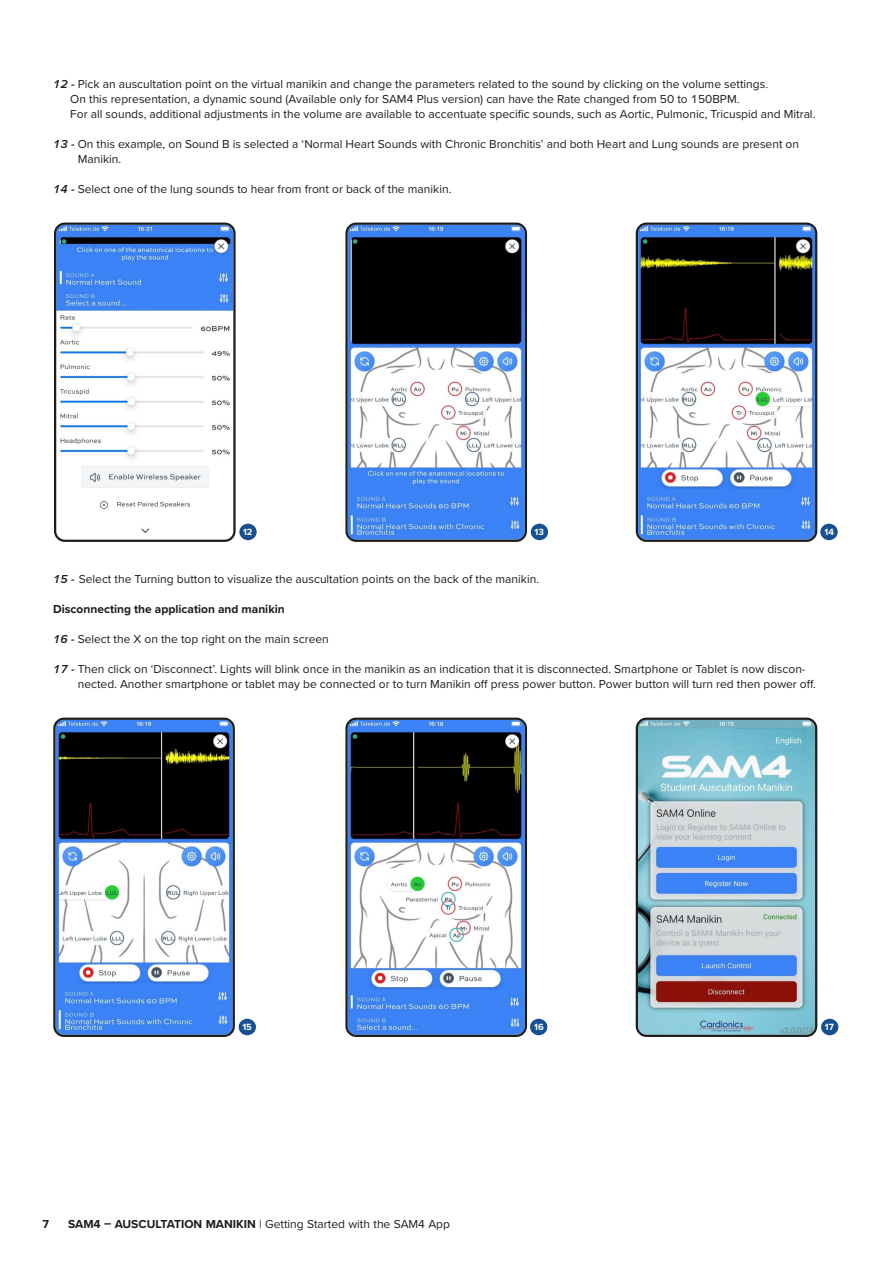
<style>
.page{position:relative;width:893px;height:1263px;background:#fff}
.page>*{position:absolute;margin:0;border:0;box-sizing:border-box;transform-origin:0 0}
.t1{font:12px/15px "Proxima Nova";color:#1d1d1b}
.t2{font:700 12px "Proxima Nova";color:#1d1d1b}
.t3{font:700 9.3px "Proxima Nova";color:#fff}
.s1{font-weight:600;font-style:italic}
.s2{font-weight:700}
</style>
<div class="page">
<img style="left:348px;top:721px;width:176px;height:313px">
<div style="left:345px;top:718px;width:182px;height:319px;border:2px solid #1d1d1b;border-radius:10px"></div>
<div style="left:529px;top:1018px;width:19px;height:18px;background:#175091;border-radius:50%"></div>
<div style="left:528px;top:1017px;width:21px;height:20px;border:2px solid #fff;border-radius:50%"></div>
<img style="left:639px;top:721px;width:175px;height:313px">
<div style="left:636px;top:718px;width:181px;height:319px;border:2px solid #1d1d1b;border-radius:10px"></div>
<div style="left:820px;top:1018px;width:19px;height:18px;background:#175091;border-radius:50%"></div>
<div style="left:819px;top:1017px;width:21px;height:20px;border:2px solid #fff;border-radius:50%"></div>
<img style="left:639px;top:225px;width:176px;height:314px">
<div style="left:636px;top:223px;width:181px;height:319px;border:2px solid #1d1d1b;border-radius:10px"></div>
<div style="left:820px;top:523px;width:18px;height:18px;background:#175091;border-radius:50%"></div>
<div style="left:819px;top:522px;width:20px;height:20px;border:2px solid #fff;border-radius:50%"></div>
<img style="left:56px;top:721px;width:176px;height:313px">
<div style="left:53px;top:718px;width:182px;height:319px;border:2px solid #1d1d1b;border-radius:10px"></div>
<div style="left:238px;top:1018px;width:19px;height:18px;background:#175091;border-radius:50%"></div>
<div style="left:237px;top:1017px;width:20px;height:20px;border:2px solid #fff;border-radius:50%"></div>
<img style="left:348px;top:226px;width:176px;height:313px">
<div style="left:345px;top:223px;width:182px;height:319px;border:2px solid #1d1d1b;border-radius:10px"></div>
<div style="left:530px;top:523px;width:19px;height:18px;background:#175091;border-radius:50%"></div>
<div style="left:529px;top:522px;width:21px;height:20px;border:2px solid #fff;border-radius:50%"></div>
<img style="left:57px;top:226px;width:176px;height:313px">
<div style="left:54px;top:223px;width:182px;height:319px;border:2px solid #1d1d1b;border-radius:10px"></div>
<div style="left:239px;top:523px;width:18px;height:18px;background:#175091;border-radius:50%"></div>
<div style="left:238px;top:522px;width:20px;height:20px;border:2px solid #fff;border-radius:50%"></div>
<p class="t1" style="left:70px;top:75px;width:747px;text-indent:-17px"><span class="s1">12 -</span> Pick an auscultation point on the virtual manikin and change the parameters related to the sound by clicking on the volume settings.<br>On this representation, a dynamic sound (Available only for SAM4 Plus version) can have the Rate changed from 50 to 150BPM.<br>For all sounds, additional adjustments in the volume are available to accentuate specific sounds, such as Aortic, Pulmonic, Tricuspid and Mitral.</p>
<p class="t1" style="left:78px;top:135px;width:723px;text-indent:-24px"><span class="s1">13 -</span> On this example, on Sound B is selected a ‘Normal Heart Sounds with Chronic Bronchitis’ and both Heart and Lung sounds are present on<br>Manikin.</p>
<p class="t1" style="left:53px;top:180px;width:400px"><span class="s1">14 -</span> Select one of the lung sounds to hear from front or back of the manikin.</p>
<p class="t3" style="left:243px;top:525px;width:11px">12</p>
<p class="t3" style="left:535px;top:525px;width:11px">13</p>
<p class="t3" style="left:825px;top:525px;width:11px">14</p>
<p class="t1" style="left:53px;top:570px;width:487px"><span class="s1">15 -</span> Select the Turning button to visualize the auscultation points on the back of the manikin.</p>
<p class="t2" style="left:53px;top:600px;width:233px">Disconnecting the application and manikin</p>
<p class="t1" style="left:53px;top:630px;width:277px"><span class="s1">16 -</span> Select the X on the top right on the main screen</p>
<p class="t1" style="left:78px;top:660px;width:740px;text-indent:-24px"><span class="s1">17 -</span> Then click on ‘Disconnect’. Lights will blink once in the manikin as an indication that it is disconnected. Smartphone or Tablet is now discon&shy;nected. Another smartphone or tablet may be connected or to turn Manikin off press power button. Power button will turn red then power off.</p>
<p class="t3" style="left:242px;top:1020px;width:11px">15</p>
<p class="t2" style="left:43px;top:1215px;width:8px">7</p>
<p class="t1" style="left:68px;top:1215px;width:384px"><span class="s2">SAM4 – AUSCULTATION MANIKIN</span> | Getting Started with the SAM4 App</p>
<p class="t3" style="left:534px;top:1020px;width:11px">16</p>
<p class="t3" style="left:825px;top:1020px;width:10px">17</p>
</div>
